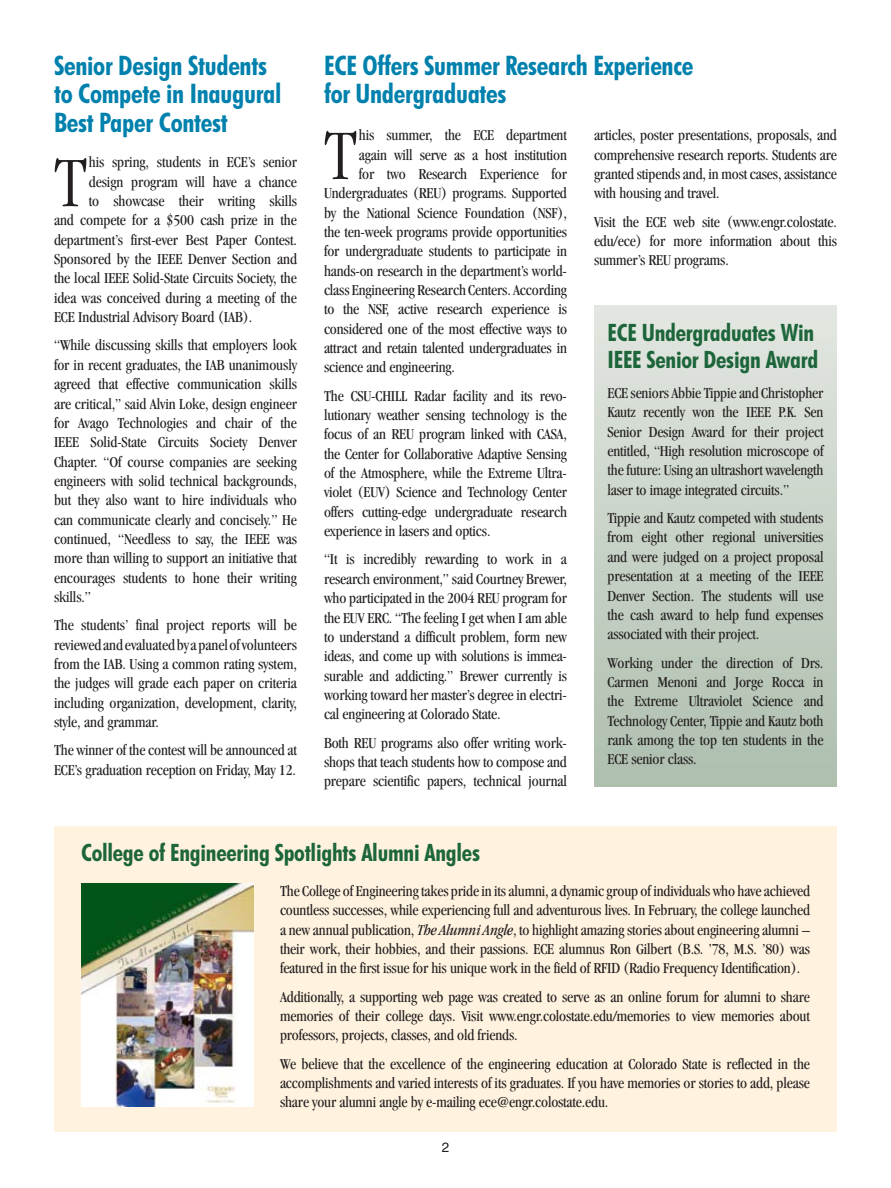
<style>
.page{position:relative;width:891px;height:1188px;background:#fff}
.page>*{position:absolute;margin:0;border:0;box-sizing:border-box;transform-origin:0 0}
.t1{font:300 condensed 73.5px "Garamond";color:#231f20}
.t2{font:700 condensed 27px/28.5px "Futura BT";letter-spacing:-.01em;color:#0081ad}
.t3{font:700 condensed 24px/27px "Futura BT";letter-spacing:-.01em;color:#1d653a}
.t4{font:condensed 15.75px/19.4px "Garamond";letter-spacing:-.01em;color:#231f20;text-align:justify}
.t5{font:13.5px "Helvetica";color:#231f20}
.s1{font-style:italic}
</style>
<div class="page">
<div style="left:54px;top:826px;width:783px;height:306px;background:#fff3df"></div>
<div style="left:594px;top:306px;width:243px;height:481px;background:linear-gradient(to bottom,#e2e7e1,#aebfae)"></div>
<img style="left:81px;top:884px;width:172px;height:223px">
<h2 class="t2" style="left:54px;top:51px;width:229px">Senior Design Students to Compete in Inaugural<br>Best Paper Contest</h2>
<h1 class="t1" style="left:54px;top:143px;width:34px">T</h1>
<p class="t4" style="left:89px;top:153px;width:210px">his spring, students in ECE’s senior</p>
<p class="t4" style="left:89px;top:172px;width:210px">design program will have a chance</p>
<p class="t4" style="left:89px;top:191px;width:210px">to showcase their writing skills</p>
<p class="t4" style="left:54px;top:211px;width:244px">and compete for a $500 cash prize in the</p>
<p class="t4" style="left:54px;top:230px;width:245px">department’s first-ever Best Paper Contest.</p>
<p class="t4" style="left:54px;top:249px;width:245px">Sponsored by the IEEE Denver Section and</p>
<p class="t4" style="left:54px;top:269px;width:245px">the local IEEE Solid-State Circuits Society, the</p>
<p class="t4" style="left:54px;top:288px;width:244px">idea was conceived during a meeting of the</p>
<p class="t4" style="left:54px;top:307px;width:200px">ECE Industrial Advisory Board (IAB).</p>
<p class="t4" style="left:54px;top:336px;width:245px">“While discussing skills that employers look for in recent graduates, the IAB unanimously agreed that effective communication skills are critical,” said Alvin Loke, design engineer for Avago Technologies and chair of the IEEE Solid-State Circuits Society Denver Chapter. “Of course companies are seeking engineers with solid technical backgrounds, but they also want to hire individuals who can communicate clearly and concisely.” He continued, “Needless to say, the IEEE was more than willing to support an initiative that encourages students to hone their writing skills.”</p>
<p class="t4" style="left:54px;top:616px;width:245px">The students’ final project reports will be reviewed and evaluated by a panel of volunteers from the IAB. Using a common rating system, the judges will grade each paper on criteria including organization, development, clarity, style, and grammar.</p>
<p class="t4" style="left:54px;top:741px;width:244px">The winner of the contest will be announced at<br>ECE’s graduation reception on Friday, May 12.</p>
<h2 class="t2" style="left:324px;top:51px;width:371px">ECE Offers Summer Research Experience for Undergraduates</h2>
<h1 class="t1" style="left:324px;top:116px;width:34px">T</h1>
<p class="t4" style="left:359px;top:125px;width:210px">his summer, the ECE department</p>
<p class="t4" style="left:594px;top:125px;width:244px">articles, poster presentations, proposals, and comprehensive research reports. Students are granted stipends and, in most cases, assistance with housing and travel.</p>
<p class="t4" style="left:594px;top:212px;width:245px">Visit the ECE web site (www.engr.colostate. edu/ece) for more information about this summer’s REU programs.</p>
<p class="t4" style="left:359px;top:145px;width:210px">again will serve as a host institution</p>
<p class="t4" style="left:359px;top:164px;width:210px">for two Research Experience for</p>
<p class="t4" style="left:324px;top:183px;width:244px">Undergraduates (REU) programs. Supported</p>
<p class="t4" style="left:324px;top:203px;width:245px">by the National Science Foundation (NSF),</p>
<p class="t4" style="left:324px;top:222px;width:245px">the ten-week programs provide opportunities</p>
<p class="t4" style="left:324px;top:241px;width:245px">for undergraduate students to participate in</p>
<p class="t4" style="left:324px;top:261px;width:245px">hands-on research in the department’s world-</p>
<p class="t4" style="left:324px;top:280px;width:244px">class Engineering Research Centers. According</p>
<p class="t4" style="left:324px;top:300px;width:245px">to the NSF, active research experience is</p>
<p class="t4" style="left:324px;top:319px;width:245px">considered one of the most effective ways to</p>
<p class="t4" style="left:324px;top:338px;width:245px">attract and retain talented undergraduates in</p>
<p class="t4" style="left:324px;top:358px;width:133px">science and engineering.</p>
<p class="t4" style="left:324px;top:386px;width:245px">The CSU-CHILL Radar facility and its revo&shy;lutionary weather sensing technology is the focus of an REU program linked with CASA, the Center for Collaborative Adaptive Sensing of the Atmosphere, while the Extreme Ultra&shy;violet (EUV) Science and Technology Center offers cutting-edge undergraduate research experience in lasers and optics.</p>
<p class="t4" style="left:324px;top:550px;width:245px">“It is incredibly rewarding to work in a research environment,” said Courtney Brewer, who participated in the 2004 REU program for the EUV ERC. “The feeling I get when I am able to understand a difficult problem, form new ideas, and come up with solutions is immea&shy;surable and addicting.” Brewer currently is working toward her master’s degree in electri&shy;cal engineering at Colorado State.</p>
<p class="t4" style="left:324px;top:733px;width:244px">Both REU programs also offer writing work&shy;shops that teach students how to compose and prepare scientific papers, technical journal</p>
<h3 class="t3" style="left:608px;top:319px;width:212px">ECE Undergraduates Win<br>IEEE Senior Design Award</h3>
<p class="t4" style="left:608px;top:383px;width:218px">ECE seniors Abbie Tippie and Christopher Kautz recently won the IEEE P.K. Sen Senior Design Award for their project entitled, “High resolution microscope of the future: Using an ultrashort wavelength laser to image integrated circuits.”</p>
<p class="t4" style="left:608px;top:508px;width:218px">Tippie and Kautz competed with students from eight other regional universities and were judged on a project proposal presentation at a meeting of the IEEE Denver Section. The students will use the cash award to help fund expenses associated with their project.</p>
<p class="t4" style="left:608px;top:653px;width:217px">Working under the direction of Drs.<br>Carmen Menoni and Jorge Rocca in the Extreme Ultraviolet Science and Technology Center, Tippie and Kautz both rank among the top ten students in the ECE senior class.</p>
<h3 class="t3" style="left:81px;top:839px;width:401px">College of Engineering Spotlights Alumni Angles</h3>
<p class="t4" style="left:280px;top:881px;width:532px">The College of Engineering takes pride in its alumni, a dynamic group of individuals who have achieved countless successes, while experiencing full and adventurous lives. In February, the college launched a new annual publication, <span class="s1">The Alumni Angle</span>, to highlight amazing stories about engineering alumni – their work, their hobbies, and their passions. ECE alumnus Ron Gilbert (B.S. ’78, M.S. ’80) was featured in the first issue for his unique work in the field of RFID (Radio Frequency Identification).</p>
<p class="t4" style="left:280px;top:987px;width:531px">Additionally, a supporting web page was created to serve as an online forum for alumni to share memories of their college days. Visit www.engr.colostate.edu/memories to view memories about professors, projects, classes, and old friends.</p>
<p class="t4" style="left:280px;top:1054px;width:531px">We believe that the excellence of the engineering education at Colorado State is reflected in the accomplishments and varied interests of its graduates. If you have memories or stories to add, please share your alumni angle by e-mailing ece@engr.colostate.edu.</p>
<p class="t5" style="left:442px;top:1139px;width:9px">2</p>
</div>
